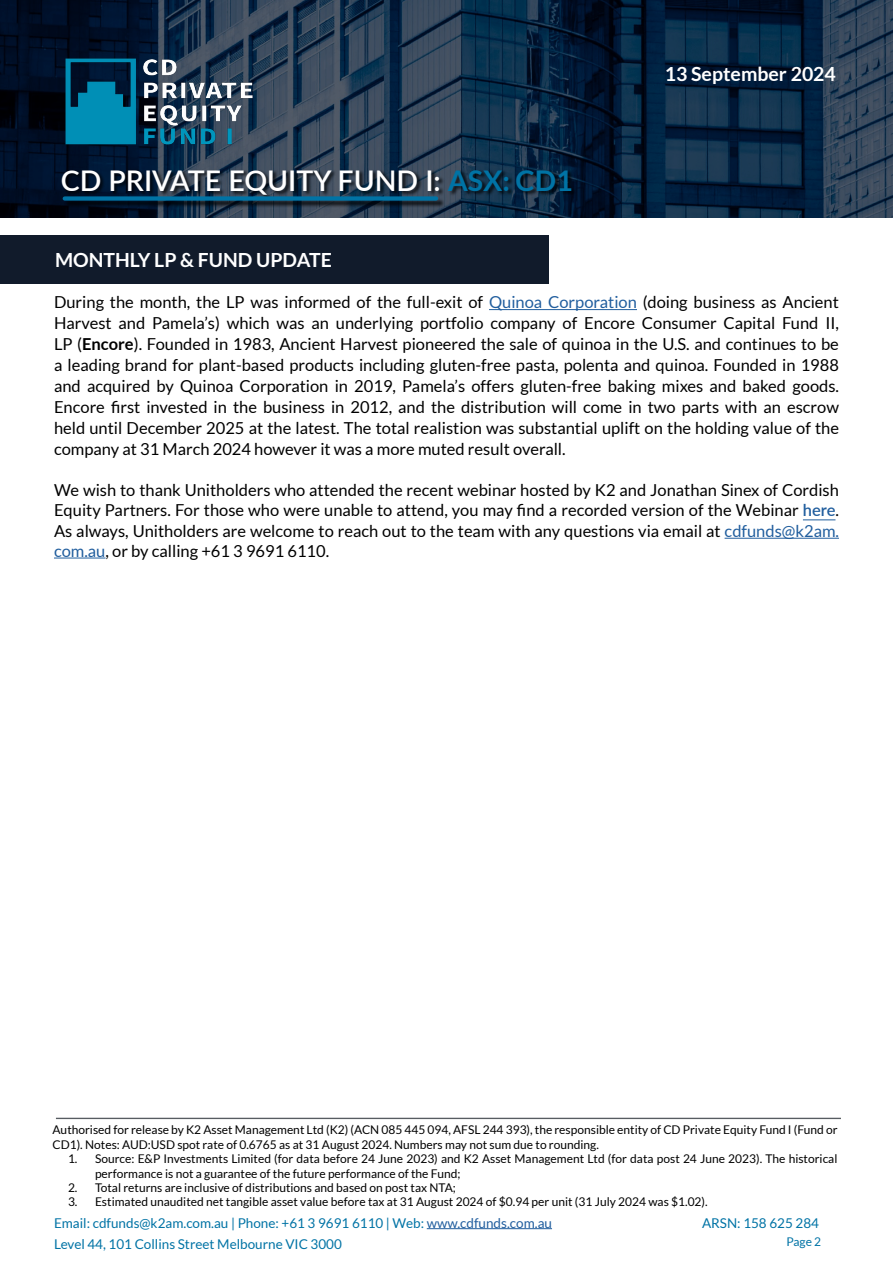
<style>
.page{position:relative;width:893px;height:1263px;background:#fff}
.page>*{position:absolute;margin:0;border:0;box-sizing:border-box;transform-origin:0 0}
.t1{font:600 28.5px "Lato";color:#fff}
.t2{font:700 19.5px "Lato";color:#fff}
.t3{font:16.5px/21px "Lato";color:#000;text-align:justify}
.t4{font:13.5px "Lato";color:#0073a5}
.t5{font:12px/14.4px "Lato";color:#000}
.t6{font:12px "Lato";color:#0073a5}
.s1{font-weight:700;color:#0073a5}
.s2{color:#215e9e}
.s3{font-weight:700}
.s4{font-weight:600;color:#215e9e}
</style>
<div class="page">
<svg style="left:0;top:0;width:893px;height:218px;background:#152b43"></svg>
<div style="left:62px;top:170px;width:515px;height:30px;background:#000;opacity:.75"></div>
<div style="left:64px;top:198px;width:381px;height:10px;background:#000;opacity:.75"></div>
<div style="left:65px;top:196px;width:371px;height:5px;background:#0073a5"></div>
<hr style="left:427px;top:1228px;width:125px;height:1px;background:#215e9e">
<img style="left:61px;top:54px;width:208px;height:104px">
<div style="left:0;top:235px;width:548px;height:49px;background:#111b2b"></div>
<hr style="left:489px;top:309px;width:148px;height:1px;background:#215e9e">
<hr style="left:803px;top:519px;width:32px;height:1px;background:#215e9e">
<hr style="left:725px;top:538px;width:114px;height:1px;background:#215e9e">
<hr style="left:54px;top:557px;width:51px;height:1px;background:#215e9e">
<hr style="left:56px;top:1118px;width:785px;height:1px;background:#54595e">
<h1 class="t1" style="left:61px;top:160px;width:513px">CD PRIVATE EQUITY FUND I: <span class="s1">ASX: CD1</span></h1>
<p class="t2" style="left:665px;top:63px;width:173px">13 September 2024</p>
<p class="t2" style="left:55px;top:249px;width:278px">MONTHLY LP &amp; FUND UPDATE</p>
<p class="t3" style="left:54px;top:292px;width:786px">During the month, the LP was informed of the full-exit of <span class="s2">Quinoa Corporation</span> (doing business as Ancient Harvest and Pamela’s) which was an underlying portfolio company of Encore Consumer Capital Fund II, LP (<span class="s3">Encore</span>). Founded in 1983, Ancient Harvest pioneered the sale of quinoa in the U.S. and continues to be a leading brand for plant-based products including gluten-free pasta, polenta and quinoa. Founded in 1988 and acquired by Quinoa Corporation in 2019, Pamela’s offers gluten-free baking mixes and baked goods.<br>Encore first invested in the business in 2012, and the distribution will come in two parts with an escrow held until December 2025 at the latest. The total realistion was substantial uplift on the holding value of the company at 31 March 2024 however it was a more muted result overall.</p>
<p class="t3" style="left:54px;top:480px;width:786px;line-height:20.2px">We wish to thank Unitholders who attended the recent webinar hosted by K2 and Jonathan Sinex of Cordish Equity Partners. For those who were unable to attend, you may find a recorded version of the Webinar <span class="s4">here</span>.<br>As always, Unitholders are welcome to reach out to the team with any questions via email at <span class="s2">cdfunds@k2am. com.au</span>, or by calling +61 3 9691 6110.</p>
<p class="t5" style="left:52px;top:1123px;width:786px">Authorised for release by K2 Asset Management Ltd (K2) (ACN 085 445 094, AFSL 244 393), the responsible entity of CD Private Equity Fund I (Fund or<br>CD1). Notes: AUD:USD spot rate of 0.6765 as at 31 August 2024. Numbers may not sum due to rounding.</p>
<p class="t5" style="left:95px;top:1151px;width:744px;text-indent:-27px">1. Source: E&amp;P Investments Limited (for data before 24 June 2023) and K2 Asset Management Ltd (for data post 24 June 2023). The historical performance is not a guarantee of the future performance of the Fund;</p>
<p class="t5" style="left:68px;top:1180px;width:389px">2. Total returns are inclusive of distributions and based on post tax NTA;</p>
<p class="t5" style="left:68px;top:1195px;width:641px">3. Estimated unaudited net tangible asset value before tax at 31 August 2024 of $0.94 per unit (31 July 2024 was $1.02).</p>
<p class="t4" style="left:54px;top:1215px;width:499px">Email: cdfunds@k2am.com.au | Phone: +61 3 9691 6110 | Web: <span class="s2">www.cdfunds.com.au</span></p>
<p class="t4" style="left:702px;top:1215px;width:118px">ARSN: 158 625 284</p>
<p class="t4" style="left:54px;top:1236px;width:289px">Level 44, 101 Collins Street Melbourne VIC 3000</p>
<p class="t6" style="left:786px;top:1235px;width:36px">Page 2</p>
</div>
